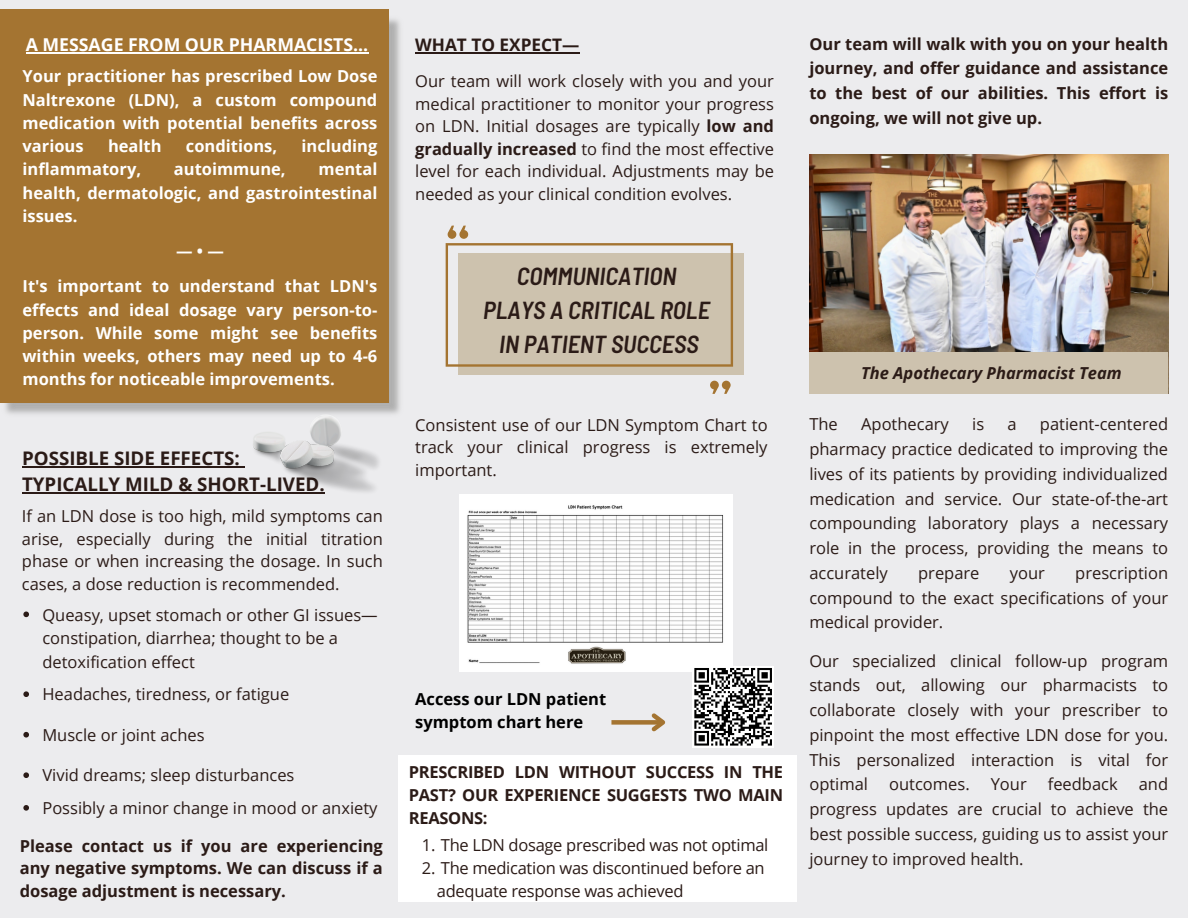
<style>
.page{position:relative;width:1188px;height:918px;background:#ececee}
.page>*{position:absolute;margin:0;border:0;box-sizing:border-box;transform-origin:0 0}
.t1{font:italic 600 semi-condensed 24.6px/34.2px "Barlow";color:#2b1b17;text-align:center}
.t2{font:700 18.75px/25.8px "Open Sans";color:#2b1b17}
.t3{font:700 17.7px "Open Sans";color:#fff}
.t4{font:700 17.25px "Open Sans";color:#2b1b17}
.t5{font:16.5px/24.8px "Open Sans";color:#2b1b17;text-align:justify}
.t6{font:700 16.5px/23.2px "Open Sans";color:#fff;text-align:justify}
.t7{font:700 16.5px/24.8px "Open Sans";color:#2b1b17;text-align:justify}
.t8{font:16.5px/23px "Open Sans";letter-spacing:-.02em;color:#2b1b17}
.t9{font:700 16.5px/22.5px "Open Sans";color:#000}
.t10{font:italic 700 16.5px "Open Sans";color:#2b1b17}
.s1{font-weight:700}
</style>
<div class="page">
<div style="left:611px;top:720px;width:52px;height:5px;background:#a47431"></div>
<svg style="left:648px;top:713px;width:18px;height:19px"></svg>
<img style="left:809px;top:155px;width:359px;height:197px">
<div style="left:809px;top:352px;width:359px;height:42px;background:#cdc2ae"></div>
<img style="left:0;top:9px;width:432px;height:405px">
<div style="left:0;top:10px;width:389px;height:393px;background:#a47431"></div>
<hr style="left:22px;top:466px;width:218px;height:1px;background:#2b1b17">
<hr style="left:22px;top:492px;width:303px;height:1px;background:#2b1b17">
<img style="left:460px;top:495px;width:272px;height:176px">
<div style="left:459px;top:253px;width:285px;height:122px;background:#cdc2ae"></div>
<svg style="left:446px;top:226px;width:287px;height:168px"></svg>
<img style="left:245px;top:405px;width:137px;height:89px">
<div style="left:398px;top:756px;width:398px;height:146px;background:#fff"></div>
<hr style="left:26px;top:52px;width:343px;height:1px;background:#fff">
<svg style="left:23px;top:612px;width:6px;height:5px"></svg>
<svg style="left:23px;top:691px;width:6px;height:6px"></svg>
<svg style="left:23px;top:732px;width:6px;height:6px"></svg>
<svg style="left:23px;top:772px;width:6px;height:6px"></svg>
<svg style="left:23px;top:805px;width:6px;height:6px"></svg>
<hr style="left:415px;top:52px;width:165px;height:1px;background:#2b1b17">
<div style="left:692px;top:666px;width:82px;height:82px;background:#fff"></div>
<svg style="left:694px;top:668px;width:78px;height:78px"></svg>
<h2 class="t3" style="left:26px;top:32px;width:344px">A MESSAGE FROM OUR PHARMACISTS...</h2>
<h1 class="t6" style="left:23px;top:64px;width:356px">Your practitioner has prescribed Low Dose Naltrexone (LDN), a custom compound medication with potential benefits across various</h1>
<h1 class="t6" style="left:108px;top:134px;width:55px">health</h1>
<h1 class="t6" style="left:186px;top:134px;width:93px">conditions,</h1>
<h1 class="t6" style="left:302px;top:134px;width:77px">including</h1>
<h1 class="t6" style="left:23px;top:157px;width:120px">inflammatory,</h1>
<h1 class="t6" style="left:174px;top:157px;width:113px">autoimmune,</h1>
<h1 class="t6" style="left:23px;top:157px;width:356px;text-indent:296px">mental health, dermatologic, and gastrointestinal issues.</h1>
<p class="t6" style="left:176px;top:239px;width:49px">— • —</p>
<p class="t6" style="left:23px;top:274px;width:356px">It's important to understand that LDN's effects and ideal dosage vary person-to&shy;person. While some might see benefits within weeks, others may need up to 4-6 months for noticeable improvements.</p>
<h4 class="t2" style="left:22px;top:445px;width:304px">POSSIBLE SIDE EFFECTS:<br>TYPICALLY MILD &amp; SHORT-LIVED.</h4>
<p class="t5" style="left:22px;top:505px;width:362px;line-height:22.5px">If an LDN dose is too high, mild symptoms can arise, especially during the initial titration phase or when increasing the dosage. In such cases, a dose reduction is recommended.</p>
<p class="t5" style="left:42px;top:602px;width:337px;line-height:23.7px;text-align:left">Queasy, upset stomach or other GI issues— constipation, diarrhea; thought to be a detoxification effect</p>
<p class="t5" style="left:42px;top:682px;width:248px">Headaches, tiredness, or fatigue</p>
<p class="t5" style="left:42px;top:722px;width:164px">Muscle or joint aches</p>
<p class="t5" style="left:42px;top:763px;width:254px">Vivid dreams; sleep disturbances</p>
<p class="t5" style="left:42px;top:795px;width:337px">Possibly a minor change in mood or anxiety</p>
<h4 class="t7" style="left:20px;top:834px;width:365px;line-height:22.5px">Please contact us if you are experiencing any negative symptoms. We can discuss if a dosage adjustment is necessary.</h4>
<h4 class="t4" style="left:415px;top:32px;width:166px">WHAT TO EXPECT—</h4>
<p class="t5" style="left:415px;top:70px;width:360px;line-height:22.5px">Our team will work closely with you and your medical practitioner to monitor your progress on LDN. Initial dosages are typically <span class="s1">low and gradually increased</span> to find the most effective level for each individual. Adjustments may be needed as your clinical condition evolves.</p>
<h4 class="t1" style="left:483px;top:258px;width:228px">COMMUNICATION<br>PLAYS A CRITICAL ROLE<br>IN PATIENT SUCCESS</h4>
<p class="t5" style="left:415px;top:413px;width:354px;line-height:22.5px">Consistent use of our LDN Symptom Chart to track your clinical progress is extremely important.</p>
<p class="t9" style="left:415px;top:688px;width:193px">Access our LDN patient symptom chart here</p>
<p class="t7" style="left:409px;top:760px;width:376px;line-height:23px">PRESCRIBED LDN WITHOUT SUCCESS IN THE PAST? OUR EXPERIENCE SUGGESTS TWO MAIN REASONS:</p>
<p class="t8" style="left:422px;top:833px;width:348px">1. The LDN dosage prescribed was not optimal</p>
<h3 class="t8" style="left:437px;top:856px;width:329px;text-indent:-15px">2. The medication was discontinued before an adequate response was achieved</h3>
<p class="t7" style="left:809px;top:31px;width:360px">Our team will walk with you on your health journey, and offer guidance and assistance to the best of our abilities. This effort is ongoing, we will not give up.</p>
<p class="t10" style="left:861px;top:361px;width:262px">The Apothecary Pharmacist Team</p>
<h2 class="t5" style="left:809px;top:412px;width:30px">The</h2>
<h2 class="t5" style="left:861px;top:412px;width:89px">Apothecary</h2>
<h2 class="t5" style="left:972px;top:412px;width:14px">is</h2>
<h2 class="t5" style="left:1008px;top:412px;width:11px">a</h2>
<h2 class="t5" style="left:809px;top:412px;width:360px;text-indent:231px">patient-centered pharmacy practice dedicated to improving the lives of its patients by providing individualized medication and service. Our state-of-the-art compounding laboratory plays a necessary role in the process, providing the means to accurately</h2>
<h2 class="t5" style="left:809px;top:560px;width:360px;text-indent:266px">prescription compound to the exact specifications of your medical provider.</h2>
<p class="t5" style="left:809px;top:648px;width:360px">Our specialized clinical follow-up program stands out, allowing our pharmacists to collaborate closely with your prescriber to pinpoint the most effective LDN dose for you.<br>This personalized interaction is vital for optimal</p>
<h2 class="t5" style="left:918px;top:560px;width:63px">prepare</h2>
<h2 class="t5" style="left:1010px;top:560px;width:37px">your</h2>
<p class="t5" style="left:889px;top:772px;width:82px">outcomes.</p>
<p class="t5" style="left:991px;top:772px;width:38px">Your</p>
<p class="t5" style="left:1048px;top:772px;width:71px">feedback</p>
<p class="t5" style="left:809px;top:772px;width:360px;text-indent:329px">and progress updates are crucial to achieve the best possible success, guiding us to assist your journey to improved health.</p>
</div>
